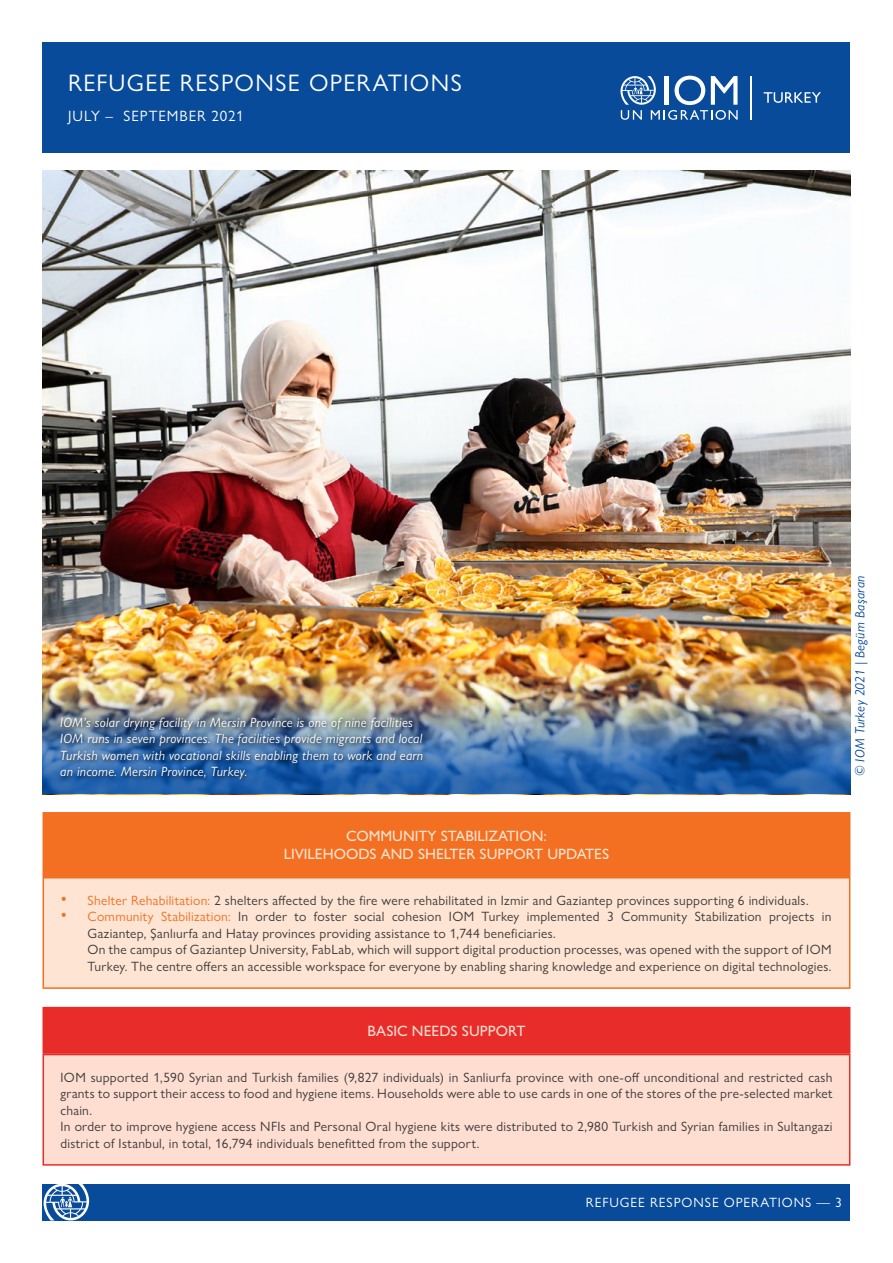
<style>
.page{position:relative;width:893px;height:1263px;background:#fff}
.page>*{position:absolute;margin:0;border:0;box-sizing:border-box;transform-origin:0 0}
.t1{font:24px "Gill Sans Nova";letter-spacing:.055em;color:#fff}
.t2{font:500 15px/18px "Gill Sans Nova";color:#fee4d3;text-align:center}
.t3{font:15px "Gill Sans Nova";letter-spacing:.06em;color:#fff}
.t4{font:500 15px "Gill Sans Nova";color:#fdded1}
.t5{font:13.5px/16.5px "Gill Sans Nova";letter-spacing:.02em;color:#3c3a3b}
.t6{font:italic 13.5px/16.5px "Gill Sans Nova";letter-spacing:.02em;color:#fff}
.t7{font:13.5px "Gill Sans Nova";letter-spacing:.07em;color:#fff}
.t8{font:italic 13.5px "Gill Sans Nova";letter-spacing:.02em;color:#084b9a}
.s1{font-size:18px;color:#f36f21}
.s2{color:#f36f21}
</style>
<div class="page">
<div style="left:43px;top:43px;width:807px;height:110px;background:#084b9a"></div>
<div style="left:43px;top:1184px;width:807px;height:36px;background:#084b9a"></div>
<svg style="left:44px;top:1184px;width:45px;height:36px"></svg>
<hr style="left:750px;top:76px;width:2px;height:44px;background:#fff">
<svg style="left:620px;top:76px;width:118px;height:44px"></svg>
<svg style="left:764px;top:92px;width:57px;height:11px"></svg>
<div style="left:43px;top:1007px;width:807px;height:47px;background:#e82c2a;border:2px solid #e82c2a"></div>
<div style="left:43px;top:1054px;width:807px;height:112px;background:#fdded1;border:2px solid #e82c2a"></div>
<div style="left:43px;top:812px;width:807px;height:65px;background:#f36f21;border:2px solid #f36f21"></div>
<div style="left:42px;top:876px;width:809px;height:113px;background:#fee4d3"></div>
<img style="left:43px;top:171px;width:808px;height:444px">
<img style="left:43px;top:615px;width:808px;height:84px">
<img style="left:43px;top:699px;width:808px;height:95px">
<div style="left:58px;top:714px;width:370px;height:70px;background:#000;opacity:.75"></div>
<h1 class="t1" style="left:68px;top:69px;width:395px">REFUGEE RESPONSE OPERATIONS</h1>
<p class="t3" style="left:68px;top:107px;width:177px">JULY – SEPTEMBER 2021</p>
<p class="t6" style="left:60px;top:714px;width:364px">IOM’s solar drying facility in Mersin Province is one of nine facilities IOM runs in seven provinces. The facilities provide migrants and local Turkish women with vocational skills enabling them to work and earn an income. Mersin Province, Turkey.</p>
<p class="t2" style="left:284px;top:827px;width:327px">COMMUNITY STABILIZATION:<br>LIVILEHOODS AND SHELTER SUPPORT UPDATES</p>
<p class="t5" style="left:61px;top:892px;width:750px"><span class="s1">•</span> <span class="s2">Shelter Rehabilitation:</span> 2 shelters affected by the fire were rehabilitated in Izmir and Gaziantep provinces supporting 6 individuals.</p>
<p class="t5" style="left:88px;top:908px;width:745px;text-indent:-27px"><span class="s1">•</span> <span class="s2">Community Stabilization:</span> In order to foster social cohesion IOM Turkey implemented 3 Community Stabilization projects in Gaziantep, Şanlıurfa and Hatay provinces providing assistance to 1,744 beneficiaries.<br>On the campus of Gaziantep University, FabLab, which will support digital production processes, was opened with the support of IOM Turkey. The centre offers an accessible workspace for everyone by enabling sharing knowledge and experience on digital technologies.</p>
<p class="t8" style="left:852px;top:776px;width:202px;rotate:-90deg">© IOM Turkey 2021 | Begüm Başaran</p>
<p class="t4" style="left:367px;top:1021px;width:160px">BASIC NEEDS SUPPORT</p>
<p class="t5" style="left:61px;top:1069px;width:773px">IOM supported 1,590 Syrian and Turkish families (9,827 individuals) in Sanliurfa province with one-off unconditional and restricted cash grants to support their access to food and hygiene items. Households were able to use cards in one of the stores of the pre-selected market chain.<br>In order to improve hygiene access NFIs and Personal Oral hygiene kits were distributed to 2,980 Turkish and Syrian families in Sultangazi district of Istanbul, in total, 16,794 individuals benefitted from the support.</p>
<p class="t7" style="left:586px;top:1194px;width:257px">REFUGEE RESPONSE OPERATIONS — 3</p>
</div>
